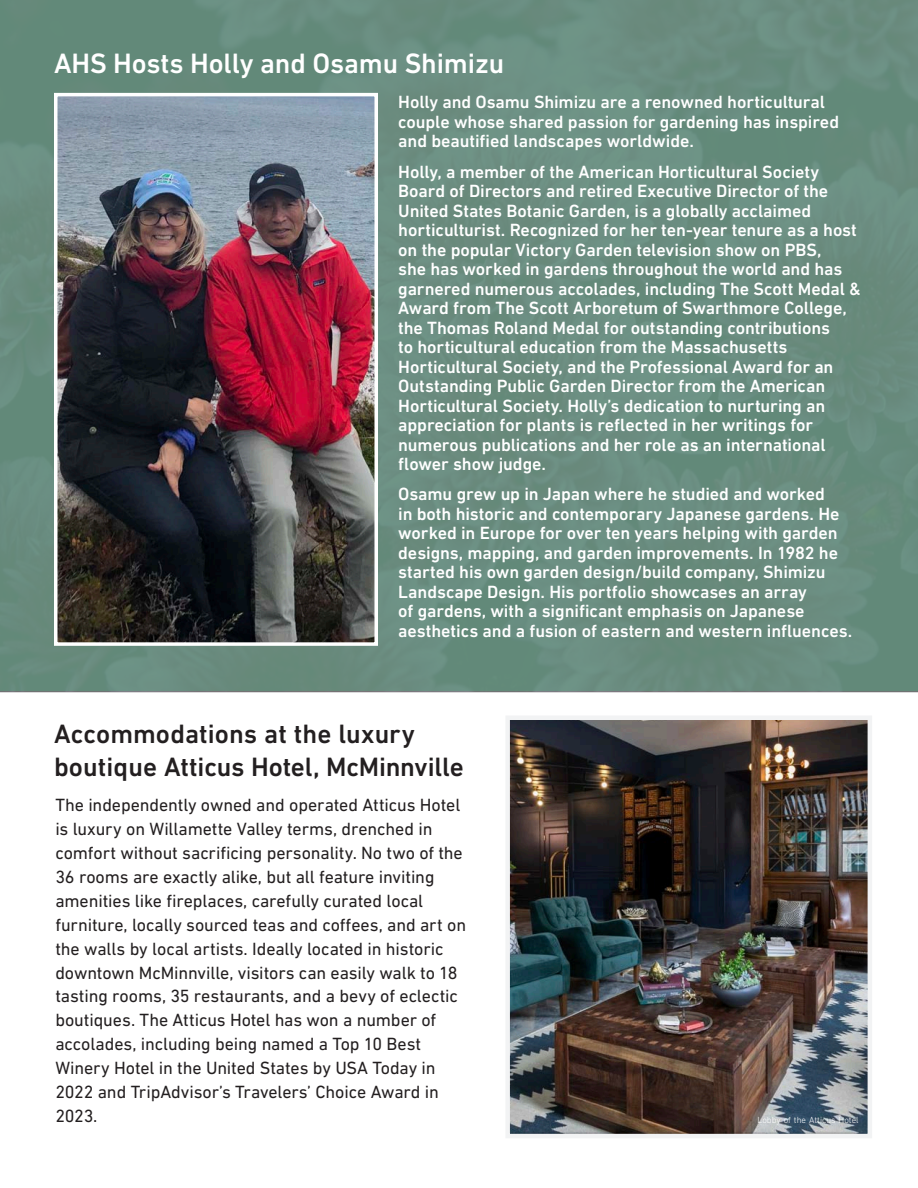
<style>
.page{position:relative;width:918px;height:1188px;background:#fff}
.page>*{position:absolute;margin:0;border:0;box-sizing:border-box;transform-origin:0 0}
.ISDI_paragraph_1{font:500 28.5px "DIN Next LT Pro";letter-spacing:-.005em;color:#fff}
.ISDI_Page_Header_18_pt{font:500 27px "DIN Next LT Pro";color:#231f20}
.ISDI_paragraph_1-2{font:500 18px/19.5px "DIN Next LT Pro";letter-spacing:-.005em;color:#fff}
.ISDI_paragraph_1-3{font:18px/24px "DIN Next LT Pro";letter-spacing:-.005em;color:#231f20}
.GENERAL_Photo_Caption{font:300 9px "DIN Next LT Pro";color:#fff}
</style>
<div class="page">
<div style="left:0;top:0;width:918px;height:690px;background:#6a8b7f"></div>
<img style="left:59px;top:98px;width:314px;height:543px">
<div style="left:54px;top:93px;width:324px;height:553px;border:4px solid #fff"></div>
<img style="left:510px;top:721px;width:357px;height:412px">
<div style="left:505px;top:716px;width:367px;height:422px;border:4px solid #f2f3f4"></div>
<p class="ISDI_paragraph_1" style="left:54px;top:46px;width:452px">AHS Hosts Holly and Osamu Shimizu</p>
<p class="ISDI_paragraph_1-2" style="left:398px;top:92px;width:442px">Holly and Osamu Shimizu are a renowned horticultural couple whose shared passion for gardening has inspired and beautified landscapes worldwide.</p>
<p class="ISDI_paragraph_1-2" style="left:398px;top:162px;width:464px">Holly, a member of the American Horticultural Society Board of Directors and retired Executive Director of the United States Botanic Garden, is a globally acclaimed horticulturist. Recognized for her ten-year tenure as a host on the popular Victory Garden television show on PBS,<br>she has worked in gardens throughout the world and has garnered numerous accolades, including The Scott Medal &amp; Award from The Scott Arboretum of Swarthmore College, the Thomas Roland Medal for outstanding contributions<br>to horticultural education from the Massachusetts Horticultural Society, and the Professional Award for an Outstanding Public Garden Director from the American Horticultural Society. Holly’s dedication to nurturing an appreciation for plants is reflected in her writings for numerous publications and her role as an international flower show judge.</p>
<p class="ISDI_paragraph_1-2" style="left:398px;top:484px;width:456px">Osamu grew up in Japan where he studied and worked<br>in both historic and contemporary Japanese gardens. He worked in Europe for over ten years helping with garden designs, mapping, and garden improvements. In 1982 he started his own garden design/build company, Shimizu Landscape Design. His portfolio showcases an array<br>of gardens, with a significant emphasis on Japanese aesthetics and a fusion of eastern and western influences.</p>
<p class="ISDI_Page_Header_18_pt" style="left:54px;top:718px;width:362px">Accommodations at the luxury</p>
<p class="ISDI_Page_Header_18_pt" style="left:54px;top:751px;width:411px">boutique Atticus Hotel, McMinnville</p>
<p class="ISDI_paragraph_1-3" style="left:55px;top:792px;width:412px">The independently owned and operated Atticus Hotel is luxury on Willamette Valley terms, drenched in comfort without sacrificing personality. No two of the 36 rooms are exactly alike, but all feature inviting amenities like fireplaces, carefully curated local furniture, locally sourced teas and coffees, and art on the walls by local artists. Ideally located in historic downtown McMinnville, visitors can easily walk to 18 tasting rooms, 35 restaurants, and a bevy of eclectic boutiques. The Atticus Hotel has won a number of accolades, including being named a Top 10 Best Winery Hotel in the United States by USA Today in 2022 and TripAdvisor’s Travelers’ Choice Award in 2023.</p>
<p class="GENERAL_Photo_Caption" style="left:758px;top:1115px;width:102px">Lobby of the Atticus Hotel</p>
</div>
